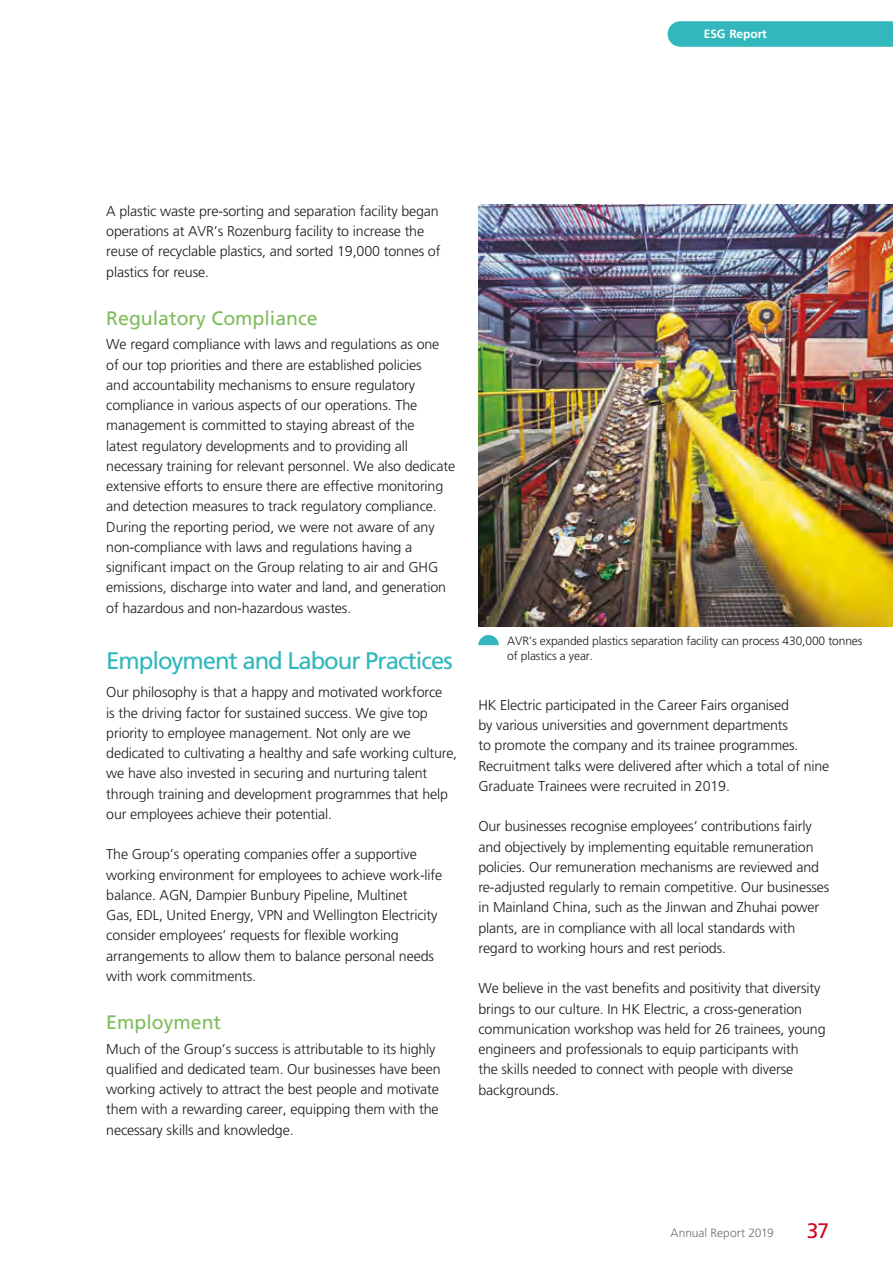
<style>
.page{position:relative;width:893px;height:1263px;background:#fff}
.page>*{position:absolute;margin:0;border:0;box-sizing:border-box;transform-origin:0 0}
.t1{font:24px "Frutiger LT Std";letter-spacing:-.045em;color:#31b7bc}
.t2{font:21px "Frutiger LT Std";color:#d2081d}
.t3{font:19.5px "Frutiger LT Std";color:#7ebc5a}
.t4{font:300 14.25px/20.2px "Frutiger LT Std";letter-spacing:-.01em;color:#1c1c1b}
.t5{font:300 12px/15px "Frutiger LT Std";letter-spacing:-.01em;color:#1c1c1b}
.t6{font:300 12px "Frutiger LT Std";color:#6f6f6f}
.t7{font:700 12px "Frutiger LT Std";letter-spacing:-.01em;color:#fff}
</style>
<div class="page">
<svg style="left:668px;top:21px;width:225px;height:26px;background:#36b9bd"></svg>
<img style="left:478px;top:204px;width:415px;height:422px">
<svg style="left:478px;top:635px;width:21px;height:10px"></svg>
<p class="t7" style="left:704px;top:27px;width:65px">ESG Report</p>
<p class="t4" style="left:106px;top:201px;width:336px">A plastic waste pre-sorting and separation facility began operations at AVR’s Rozenburg facility to increase the reuse of recyclable plastics, and sorted 19,000 tonnes of plastics for reuse.</p>
<h3 class="t3" style="left:106px;top:307px;width:213px">Regulatory Compliance</h3>
<p class="t4" style="left:106px;top:335px;width:350px">We regard compliance with laws and regulations as one of our top priorities and there are established policies<br>and accountability mechanisms to ensure regulatory compliance in various aspects of our operations. The management is committed to staying abreast of the<br>latest regulatory developments and to providing all necessary training for relevant personnel. We also dedicate extensive efforts to ensure there are effective monitoring and detection measures to track regulatory compliance.<br>During the reporting period, we were not aware of any non-compliance with laws and regulations having a significant impact on the Group relating to air and GHG emissions, discharge into water and land, and generation of hazardous and non-hazardous wastes.</p>
<h1 class="t1" style="left:106px;top:646px;width:348px">Employment and Labour Practices</h1>
<p class="t4" style="left:106px;top:682px;width:352px">Our philosophy is that a happy and motivated workforce<br>is the driving factor for sustained success. We give top priority to employee management. Not only are we dedicated to cultivating a healthy and safe working culture, we have also invested in securing and nurturing talent through training and development programmes that help our employees achieve their potential.</p>
<p class="t4" style="left:106px;top:844px;width:338px">The Group’s operating companies offer a supportive working environment for employees to achieve work-life balance. AGN, Dampier Bunbury Pipeline, Multinet<br>Gas, EDL, United Energy, VPN and Wellington Electricity consider employees’ requests for flexible working arrangements to allow them to balance personal needs with work commitments.</p>
<h3 class="t3" style="left:106px;top:1011px;width:116px">Employment</h3>
<p class="t4" style="left:106px;top:1039px;width:336px">Much of the Group’s success is attributable to its highly qualified and dedicated team. Our businesses have been working actively to attract the best people and motivate them with a rewarding career, equipping them with the necessary skills and knowledge.</p>
<p class="t5" style="left:507px;top:633px;width:357px">AVR’s expanded plastics separation facility can process 430,000 tonnes of plastics a year.</p>
<p class="t4" style="left:478px;top:695px;width:352px">HK Electric participated in the Career Fairs organised<br>by various universities and government departments<br>to promote the company and its trainee programmes.<br>Recruitment talks were delivered after which a total of nine Graduate Trainees were recruited in 2019.</p>
<p class="t4" style="left:478px;top:816px;width:352px">Our businesses recognise employees’ contributions fairly and objectively by implementing equitable remuneration policies. Our remuneration mechanisms are reviewed and re-adjusted regularly to remain competitive. Our businesses in Mainland China, such as the Jinwan and Zhuhai power plants, are in compliance with all local standards with regard to working hours and rest periods.</p>
<p class="t4" style="left:478px;top:978px;width:349px">We believe in the vast benefits and positivity that diversity brings to our culture. In HK Electric, a cross-generation communication workshop was held for 26 trainees, young engineers and professionals to equip participants with<br>the skills needed to connect with people with diverse backgrounds.</p>
<p class="t6" style="left:670px;top:1226px;width:105px">Annual Report 2019</p>
<h2 class="t2" style="left:807px;top:1218px;width:24px">37</h2>
</div>
